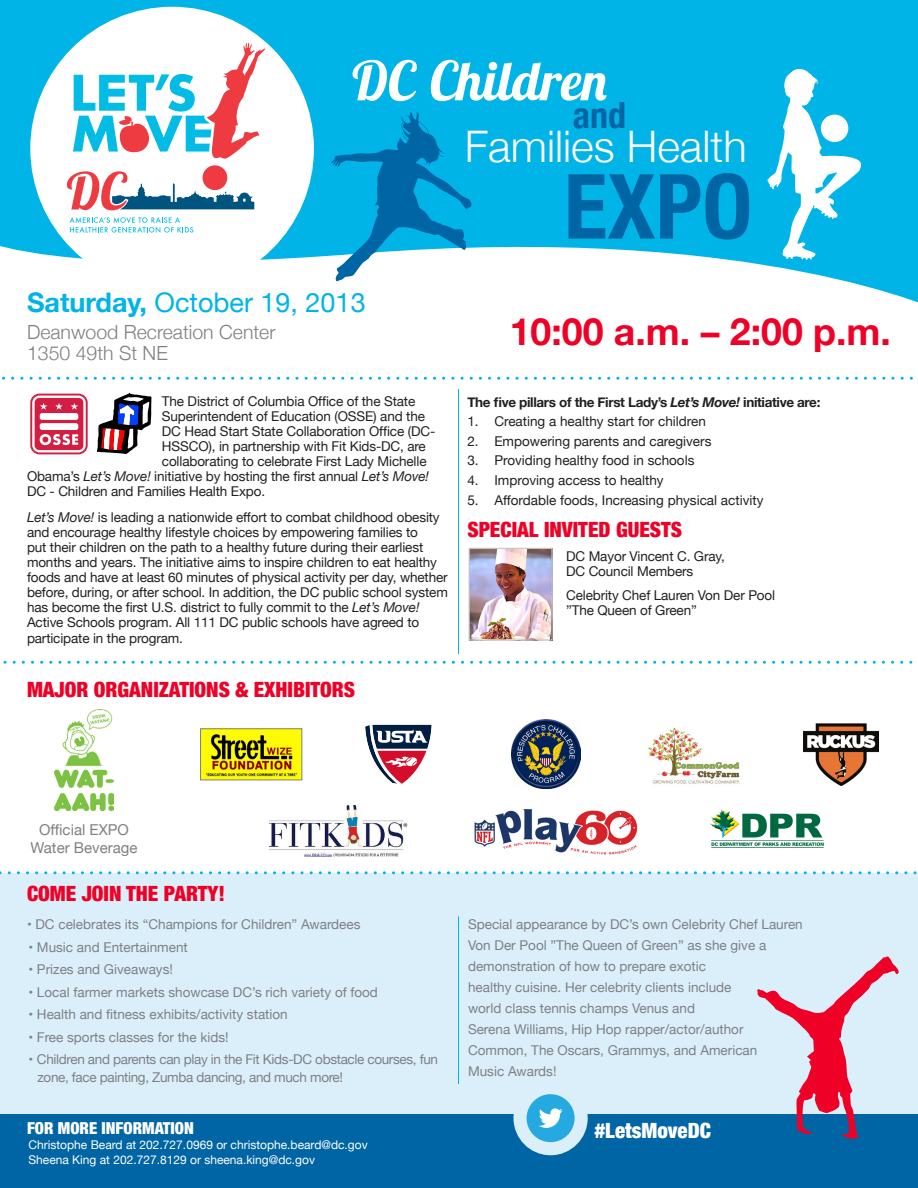
<style>
.page{position:relative;width:918px;height:1188px;background:#fff}
.page>*{position:absolute;margin:0;border:0;box-sizing:border-box;transform-origin:0 0}
.t1{font:700 condensed 90px "Helvetica Neue";color:#0065a4}
.t2{font:54px "Lobster 1.4";color:#fff}
.t3{font:300 43.5px "Helvetica Neue";color:#fff}
.t4{font:700 37.5px "Helvetica Neue";color:#ef0027}
.t5{font:700 condensed 36px "Helvetica Neue";color:#0065a4}
.t6{font:27px "Helvetica Neue";color:#00b4e7}
.t7{font:900 condensed 21px "Helvetica Neue";color:#ef0027}
.t8{font:900 condensed 21px "Helvetica Neue";color:#fff}
.t9{font:300 19.5px/21px "Helvetica Neue";color:#7e8083}
.t10{font:900 condensed 16.5px "Helvetica Neue";color:#fff}
.t11{font:15px/18px "Helvetica Neue";color:#7e8083;text-align:center}
.t12{font:13.5px/15px "Helvetica Neue";letter-spacing:-.01em;color:#231f20}
.t13{font:13.5px/21px "Helvetica Neue";color:#7e8083}
.t14{font:13.5px/18px "Helvetica Neue";letter-spacing:-.025em;color:#7e8083}
.t15{font:700 13.5px "Helvetica Neue";letter-spacing:-.025em;color:#231f20}
.t16{font:12px "Helvetica Neue";color:#fff}
.s1{font-weight:700}
.s2{font-style:italic}
</style>
<div class="page">
<div style="left:0;top:873px;width:918px;height:315px;background:#dbeffb"></div>
<div style="left:0;top:1114px;width:918px;height:74px;background:#0065a4"></div>
<div style="left:513px;top:1081px;width:75px;height:74px;background:#dbeffb;border-radius:50%"></div>
<svg style="left:0;top:0;width:918px;height:303px;fill:#00b4e7"></svg>
<div style="left:30px;top:7px;width:284px;height:283px;background:#fff;border-radius:50%"></div>
<svg style="left:70px;top:217px;width:123px;height:16px"></svg>
<svg style="left:67px;top:43px;width:198px;height:167px"></svg>
<svg style="left:2px;top:377px;width:911px;height:3px"></svg>
<svg style="left:3px;top:661px;width:910px;height:3px"></svg>
<img style="left:474px;top:809px;width:164px;height:46px">
<img style="left:202px;top:731px;width:98px;height:47px">
<div style="left:200px;top:729px;width:102px;height:51px;border:1px solid #7e8083"></div>
<svg style="left:365px;top:724px;width:67px;height:60px"></svg>
<svg style="left:0;top:871px;width:917px;height:3px"></svg>
<svg style="left:331px;top:111px;width:141px;height:170px"></svg>
<svg style="left:767px;top:68px;width:94px;height:192px"></svg>
<svg style="left:757px;top:956px;width:142px;height:183px"></svg>
<svg style="left:527px;top:1094px;width:48px;height:48px"></svg>
<hr style="left:458px;top:389px;width:1px;height:265px;background:#00b4e7">
<img style="left:471px;top:550px;width:80px;height:89px">
<div style="left:469px;top:548px;width:84px;height:93px;border:1px solid #c5c6c8"></div>
<img style="left:54px;top:710px;width:60px;height:100px">
<img style="left:269px;top:806px;width:139px;height:51px">
<img style="left:803px;top:724px;width:76px;height:61px">
<img style="left:648px;top:727px;width:92px;height:57px">
<img style="left:710px;top:809px;width:114px;height:39px">
<svg style="left:97px;top:394px;width:54px;height:60px"></svg>
<svg style="left:30px;top:394px;width:58px;height:60px"></svg>
<hr style="left:458px;top:916px;width:1px;height:168px;background:#00b4e7">
<img style="left:512px;top:720px;width:69px;height:69px">
<p class="t2" style="left:352px;top:46px;width:256px">DC Children</p>
<p class="t5" style="left:573px;top:85px;width:55px">and</p>
<p class="t3" style="left:465px;top:111px;width:283px">Families Health</p>
<p class="t1" style="left:564px;top:132px;width:190px">EXPO</p>
<p class="t6" style="left:27px;top:283px;width:340px"><span class="s1">Saturday,</span> October 19, 2013</p>
<p class="t9" style="left:27px;top:320px;width:250px">Deanwood Recreation Center<br>1350 49th St NE</p>
<p class="t12" style="left:162px;top:395px;width:255px">The District of Columbia Office of the State</p>
<p class="t12" style="left:162px;top:410px;width:265px">Superintendent of Education (OSSE) and the</p>
<p class="t12" style="left:162px;top:425px;width:275px">DC Head Start State Collaboration Office (DC-</p>
<p class="t12" style="left:162px;top:440px;width:265px">HSSCO), in partnership with Fit Kids-DC, are</p>
<p class="t12" style="left:162px;top:455px;width:266px">collaborating to celebrate First Lady Michelle</p>
<p class="t12" style="left:27px;top:470px;width:404px">Obama’s <span class="s2">Let’s Move!</span> initiative by hosting the first annual <span class="s2">Let’s Move!</span></p>
<p class="t12" style="left:27px;top:485px;width:240px">DC - Children and Families Health Expo.</p>
<p class="t12" style="left:27px;top:510px;width:422px"><span class="s2">Let’s Move!</span> is leading a nationwide effort to combat childhood obesity and encourage healthy lifestyle choices by empowering families to<br>put their children on the path to a healthy future during their earliest months and years. The initiative aims to inspire children to eat healthy foods and have at least 60 minutes of physical activity per day, whether before, during, or after school. In addition, the DC public school system has become the first U.S. district to fully commit to the <span class="s2">Let’s Move!<br></span>Active Schools program. All 111 DC public schools have agreed to</p>
<p class="t12" style="left:27px;top:632px;width:158px">participate in the program.</p>
<p class="t7" style="left:27px;top:672px;width:330px">MAJOR ORGANIZATIONS &amp; EXHIBITORS</p>
<p class="t4" style="left:510px;top:302px;width:383px">10:00 a.m. – 2:00 p.m.</p>
<p class="t15" style="left:467px;top:391px;width:355px">The five pillars of the First Lady’s <span class="s2">Let’s Move!</span> initiative are:</p>
<p class="t12" style="left:467px;top:415px;width:240px">1. Creating a healthy start for children</p>
<p class="t12" style="left:467px;top:434px;width:246px">2. Empowering parents and caregivers</p>
<p class="t12" style="left:467px;top:454px;width:229px">3. Providing healthy food in schools</p>
<p class="t12" style="left:467px;top:473px;width:198px">4. Improving access to healthy</p>
<p class="t12" style="left:467px;top:494px;width:298px">5. Affordable foods, Increasing physical activity</p>
<p class="t7" style="left:467px;top:512px;width:216px">SPECIAL INVITED GUESTS</p>
<p class="t12" style="left:566px;top:549px;width:160px">DC Mayor Vincent C. Gray,<br>DC Council Members</p>
<p class="t12" style="left:566px;top:588px;width:211px">Celebrity Chef Lauren Von Der Pool ”The Queen of Green”</p>
<p class="t11" style="left:31px;top:821px;width:108px">Official EXPO<br>Water Beverage</p>
<p class="t7" style="left:27px;top:876px;width:199px">COME JOIN THE PARTY!</p>
<p class="t13" style="left:27px;top:915px;width:335px">• DC celebrates its “Champions for Children” Awardees</p>
<p class="t13" style="left:28px;top:937px;width:161px">• Music and Entertainment</p>
<p class="t13" style="left:28px;top:960px;width:146px">• Prizes and Giveaways!</p>
<p class="t13" style="left:28px;top:982px;width:351px">• Local farmer markets showcase DC’s rich variety of food</p>
<p class="t13" style="left:28px;top:1005px;width:261px">• Health and fitness exhibits/activity station</p>
<p class="t13" style="left:28px;top:1027px;width:202px">• Free sports classes for the kids!</p>
<p class="t14" style="left:38px;top:1051px;width:402px;text-indent:-9px">• Children and parents can play in the Fit Kids-DC obstacle courses, fun zone, face painting, Zumba dancing, and much more!</p>
<p class="t10" style="left:27px;top:1114px;width:168px">FOR MORE INFORMATION</p>
<p class="t16" style="left:28px;top:1136px;width:341px">Christophe Beard at 202.727.0969 or christophe.beard@dc.gov</p>
<p class="t16" style="left:28px;top:1151px;width:288px">Sheena King at 202.727.8129 or sheena.king@dc.gov</p>
<p class="t13" style="left:468px;top:915px;width:336px">Special appearance by DC’s own Celebrity Chef Lauren Von Der Pool ”The Queen of Green” as she give a demonstration of how to prepare exotic<br>healthy cuisine. Her celebrity clients include<br>world class tennis champs Venus and<br>Serena Williams, Hip Hop rapper/actor/author Common, The Oscars, Grammys, and American<br>Music Awards!</p>
<p class="t8" style="left:594px;top:1114px;width:118px">#LetsMoveDC</p>
</div>
